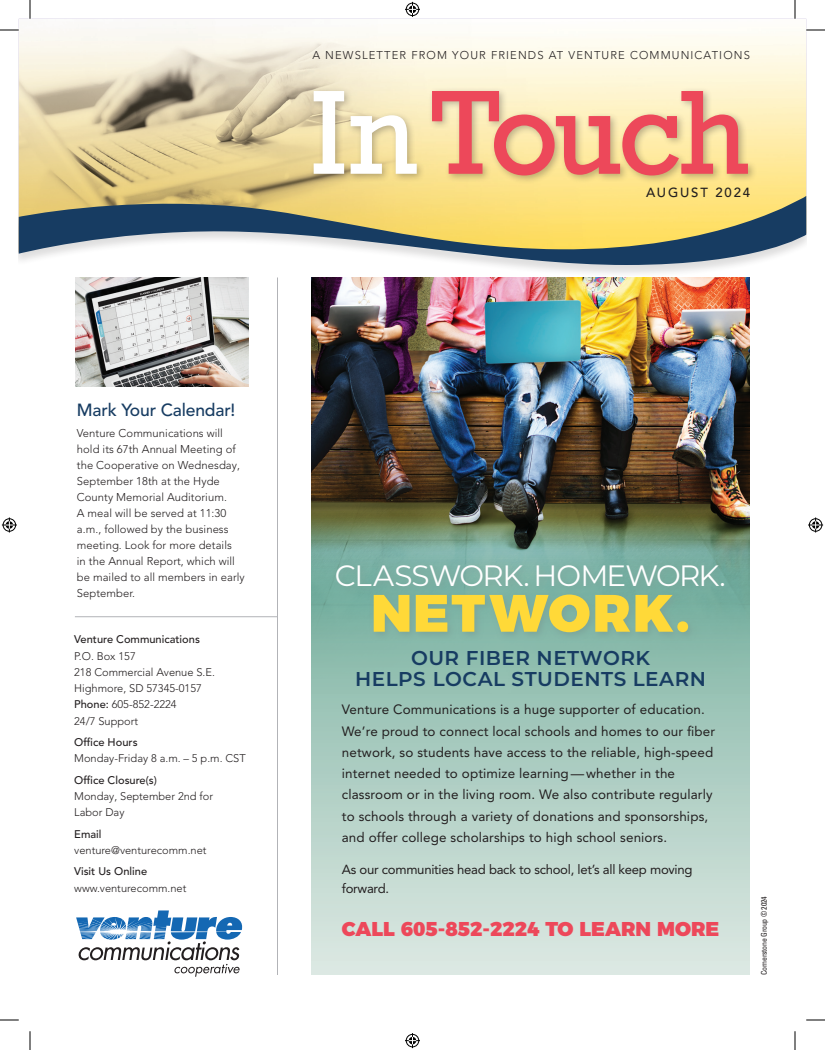
<style>
.page{position:relative;width:825px;height:1050px;background:#fff}
.page>*{position:absolute;margin:0;border:0;box-sizing:border-box;transform-origin:0 0}
.t1{font:112.5px "Rockwell";letter-spacing:-.03em;color:#ed485a}
.t2{font:900 52.5px "Montserrat";letter-spacing:.04em;color:#ffd938}
.t3{font:29.38px "Montserrat";letter-spacing:-.045em;color:#fff}
.t4{font:600 20px/21.2px "Montserrat";letter-spacing:.025em;color:#173c62;text-align:center}
.t5{font:900 20px "Montserrat";color:#ed485a}
.t6{font:500 17.5px "Avenir LT Pro";letter-spacing:-.01em;color:#173c62}
.t7{font:13.5px/21.2px "Avenir LT Pro";letter-spacing:.01em;color:#231f20}
.t8{font:13.12px/19.4px "Avenir LT Pro";letter-spacing:-.02em;color:#231f20}
.t9{font:500 13.12px "Avenir LT Pro";letter-spacing:.14em;color:#231f20}
.t10{font:300 11.25px/16px "Avenir LT Pro";letter-spacing:.005em;color:#231f20}
.t11{font:300 11.25px "Avenir LT Pro";letter-spacing:.1em;color:#231f20}
.t12{font:300 11.12px/16.2px "Avenir LT Pro";color:#231f20}
.t13{font:500 11.12px "Avenir LT Pro";color:#231f20}
.t14{font:condensed 7.75px "Univers LT Std";letter-spacing:-.03em;color:#231f20}
.s1{color:#fff}
.s2{font-weight:500}
</style>
<div class="page">
<img style="left:19px;top:27px;width:787px;height:169px">
<hr style="left:75px;top:616px;width:203px;height:1px;background:#b2b3b7">
<div style="left:19px;top:196px;width:787px;height:82px;background:#231f20;opacity:.15"></div>
<svg style="left:19px;top:196px;width:787px;height:69px"></svg>
<hr style="left:277px;top:278px;width:1px;height:697px;background:#b2b3b7">
<div style="left:310px;top:87px;width:447px;height:98px;background:#231f20;opacity:.3"></div>
<div style="left:74px;top:277px;width:176px;height:111px;background:#231f20;opacity:.1"></div>
<img style="left:311px;top:278px;width:439px;height:231px">
<svg style="left:311px;top:509px;width:439px;height:466px;background:#aac7ba"></svg>
<div style="left:333px;top:561px;width:400px;height:81px;background:#7caea1"></div>
<svg style="left:76px;top:910px;width:167px;height:67px"></svg>
<svg style="left:0;top:28px;width:19px;height:4px"></svg>
<svg style="left:806px;top:28px;width:19px;height:4px"></svg>
<svg style="left:0;top:1019px;width:19px;height:1px"></svg>
<svg style="left:806px;top:1019px;width:19px;height:1px"></svg>
<svg style="left:28px;top:0;width:4px;height:19px"></svg>
<svg style="left:29px;top:1031px;width:1px;height:19px"></svg>
<svg style="left:793px;top:0;width:4px;height:19px"></svg>
<svg style="left:794px;top:1031px;width:1px;height:19px"></svg>
<svg style="left:0;top:30px;width:19px;height:1px"></svg>
<svg style="left:806px;top:30px;width:19px;height:1px"></svg>
<svg style="left:0;top:1020px;width:19px;height:1px"></svg>
<svg style="left:806px;top:1020px;width:19px;height:1px"></svg>
<svg style="left:30px;top:0;width:1px;height:19px"></svg>
<svg style="left:30px;top:1031px;width:1px;height:19px"></svg>
<svg style="left:795px;top:0;width:1px;height:19px"></svg>
<svg style="left:795px;top:1031px;width:1px;height:19px"></svg>
<svg style="left:405px;top:2px;width:15px;height:15px"></svg>
<svg style="left:405px;top:1033px;width:15px;height:15px"></svg>
<div style="left:2px;top:517px;width:15px;height:16px;border:3px solid #fff;border-radius:50%"></div>
<svg style="left:2px;top:518px;width:15px;height:14px"></svg>
<div style="left:808px;top:517px;width:15px;height:16px;border:3px solid #fff;border-radius:50%"></div>
<svg style="left:808px;top:518px;width:15px;height:14px"></svg>
<p class="t11" style="left:312px;top:48px;width:439px">A NEWSLETTER FROM YOUR FRIENDS AT VENTURE COMMUNICATIONS</p>
<h1 class="t1" style="left:310px;top:63px;width:441px"><span class="s1">In</span>Touch</h1>
<p class="t9" style="left:646px;top:185px;width:105px">AUGUST 2024</p>
<p class="t6" style="left:77px;top:399px;width:160px">Mark Your Calendar!</p>
<p class="t10" style="left:77px;top:426px;width:169px">Venture Communications will hold its 67th Annual Meeting of the Cooperative on Wednesday,<br>September 18th at the Hyde<br>County Memorial Auditorium.<br>A meal will be served at 11:30 a.m., followed by the business meeting. Look for more details<br>in the Annual Report, which will be mailed to all members in early<br>September.</p>
<p class="t13" style="left:74px;top:633px;width:127px">Venture Communications</p>
<p class="t12" style="left:74px;top:648px;width:142px">P.O. Box 157<br>218 Commercial Avenue S.E.<br>Highmore, SD 57345-0157<br><span class="s2">Phone:</span> 605-852-2224<br>24/7 Support</p>
<p class="t13" style="left:74px;top:736px;width:65px">Office Hours</p>
<p class="t12" style="left:74px;top:750px;width:173px">Monday-Friday 8 a.m. – 5 p.m. CST</p>
<p class="t13" style="left:74px;top:773px;width:84px">Office Closure(s)</p>
<p class="t12" style="left:74px;top:788px;width:140px">Monday, September 2nd for<br>Labor Day</p>
<p class="t13" style="left:74px;top:827px;width:29px">Email</p>
<p class="t12" style="left:74px;top:842px;width:134px">venture@venturecomm.net</p>
<p class="t13" style="left:74px;top:865px;width:74px">Visit Us Online</p>
<p class="t12" style="left:74px;top:880px;width:114px">www.venturecomm.net</p>
<h3 class="t3" style="left:335px;top:555px;width:392px">CLASSWORK. HOMEWORK.</h3>
<h2 class="t2" style="left:371px;top:569px;width:320px">NETWORK.</h2>
<h3 class="t4" style="left:355px;top:647px;width:352px">OUR FIBER NETWORK<br>HELPS LOCAL STUDENTS LEARN</h3>
<p class="t7" style="left:342px;top:699px;width:375px">Venture Communications is a huge supporter of education.<br>We’re proud to connect local schools and homes to our fiber network, so students have access to the reliable, high-speed internet needed to optimize learning—whether in the classroom or in the living room. We also contribute regularly to schools through a variety of donations and sponsorships, and offer college scholarships to high school seniors.</p>
<p class="t8" style="left:342px;top:859px;width:352px">As our communities head back to school, let’s all keep moving forward.</p>
<h3 class="t5" style="left:342px;top:912px;width:379px">CALL 605-852-2224 TO LEARN MORE</h3>
<p class="t14" style="left:759px;top:975px;width:80px;rotate:-90deg">Cornerstone Group © 2024</p>
</div>
